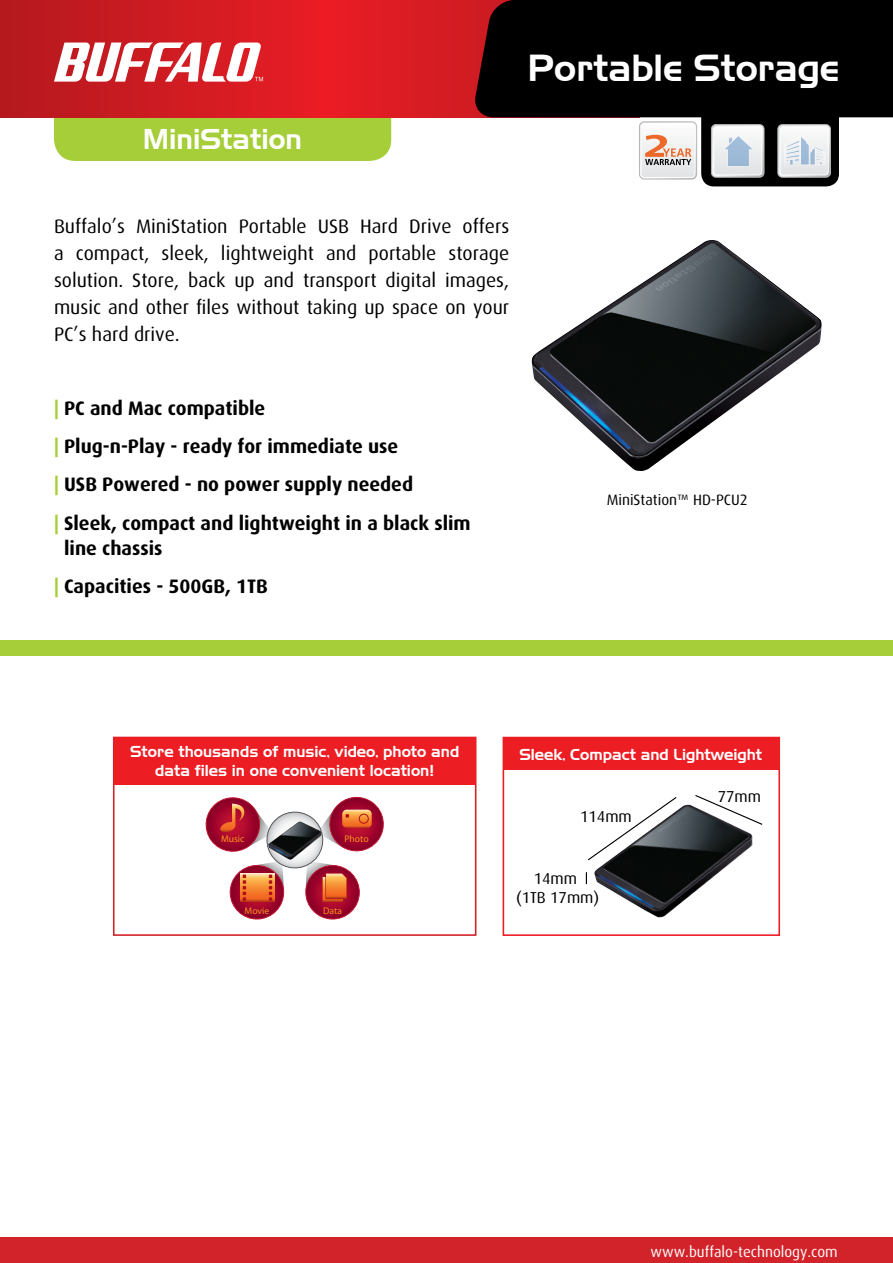
<style>
.page{position:relative;width:893px;height:1263px;background:#fff}
.page>*{position:absolute;margin:0;border:0;box-sizing:border-box;transform-origin:0 0}
.t1{font:37.5px "Slicker";color:#fff}
.t2{font:28.5px "Slicker";color:#fff}
.t3{font:19.5px/27px "Dax";color:#000;text-align:justify}
.t4{font:700 19.5px/38.2px "Dax";color:#000}
.t5{font:15.9px/19px "Dax";color:#000;text-align:center}
.t6{font:15.75px/18.9px "Slicker";color:#fff;text-align:center}
.t7{font:15px "Dax";color:#fff}
.t8{font:15px "Dax";color:#000}
.t9{font:9.6px "Myriad Pro";color:#f7941e}
.s1{color:#a6ce39}
</style>
<div class="page">
<div style="left:54px;top:86px;width:337px;height:75px;background:#a6ce39;border-radius:22px"></div>
<div style="left:701px;top:83px;width:138px;height:103px;background:#000;border-radius:13px"></div>
<svg style="left:711px;top:125px;width:53px;height:52px;background:#dae1e7"></svg>
<div style="left:778px;top:124px;width:53px;height:53px;border:1px solid #b4b6b8;border-radius:4px"></div>
<svg style="left:778px;top:125px;width:52px;height:52px;background:#e3e7eb"></svg>
<div style="left:0;top:640px;width:893px;height:15px;background:#a6ce39"></div>
<div style="left:0;top:1237px;width:893px;height:26px;background:#d2232a"></div>
<svg style="left:0;top:0;width:473px;height:117px;background:#d31b22"></svg>
<div style="left:473px;top:0;width:420px;height:117px;background:#000"></div>
<svg style="left:54px;top:43px;width:209px;height:39px"></svg>
<div style="left:503px;top:737px;width:277px;height:199px;border:2px solid #ed1d24"></div>
<div style="left:503px;top:737px;width:276px;height:32px;background:#ed1d24"></div>
<svg style="left:588px;top:797px;width:89px;height:64px"></svg>
<svg style="left:695px;top:795px;width:68px;height:30px"></svg>
<svg style="left:586px;top:872px;width:1px;height:12px"></svg>
<img style="left:594px;top:805px;width:159px;height:112px">
<svg style="left:205px;top:796px;width:179px;height:123px"></svg>
<div style="left:113px;top:737px;width:363px;height:199px;border:2px solid #d2232a"></div>
<div style="left:114px;top:737px;width:362px;height:47px;background:#ed1d24"></div>
<img style="left:268px;top:821px;width:54px;height:39px">
<img style="left:532px;top:240px;width:290px;height:231px">
<svg style="left:639px;top:122px;width:58px;height:57px"></svg>
<h2 class="t2" style="left:143px;top:123px;width:161px">MiniStation</h2>
<h1 class="t1" style="left:527px;top:46px;width:313px">Portable Storage</h1>
<p class="t3" style="left:54px;top:213px;width:457px">Buffalo’s MiniStation Portable USB Hard Drive offers a compact, sleek, lightweight and portable storage solution. Store, back up and transport digital images, music and other files without taking up space on your PC’s hard drive.</p>
<p class="t4" style="left:54px;top:389px;width:418px"><span class="s1">|</span> PC and Mac compatible<br><span class="s1">|</span> Plug-n-Play - ready for immediate use<br><span class="s1">|</span> USB Powered - no power supply needed<br><span class="s1">|</span> Sleek, compact and lightweight in a black slim</p>
<p class="t4" style="left:54px;top:529px;width:215px;text-indent:10px">line chassis<br><span class="s1">|</span> Capacities - 500GB, 1TB</p>
<p class="t8" style="left:607px;top:491px;width:143px">MiniStation™ HD-PCU2</p>
<p class="t6" style="left:130px;top:742px;width:331px">Store thousands of music, video, photo and data files in one convenient location!</p>
<p class="t9" style="left:221px;top:832px;width:25px">Music</p>
<p class="t9" style="left:344px;top:832px;width:26px">Photo</p>
<p class="t9" style="left:245px;top:905px;width:26px">Movie</p>
<p class="t9" style="left:323px;top:905px;width:20px">Data</p>
<p class="t6" style="left:519px;top:745px;width:244px">Sleek, Compact and Lightweight</p>
<p class="t5" style="left:580px;top:807px;width:53px">114mm</p>
<p class="t5" style="left:516px;top:869px;width:85px">14mm<br>(1TB 17mm)</p>
<p class="t5" style="left:718px;top:787px;width:45px">77mm</p>
<p class="t7" style="left:651px;top:1243px;width:189px">www.buffalo-technology.com</p>
</div>
